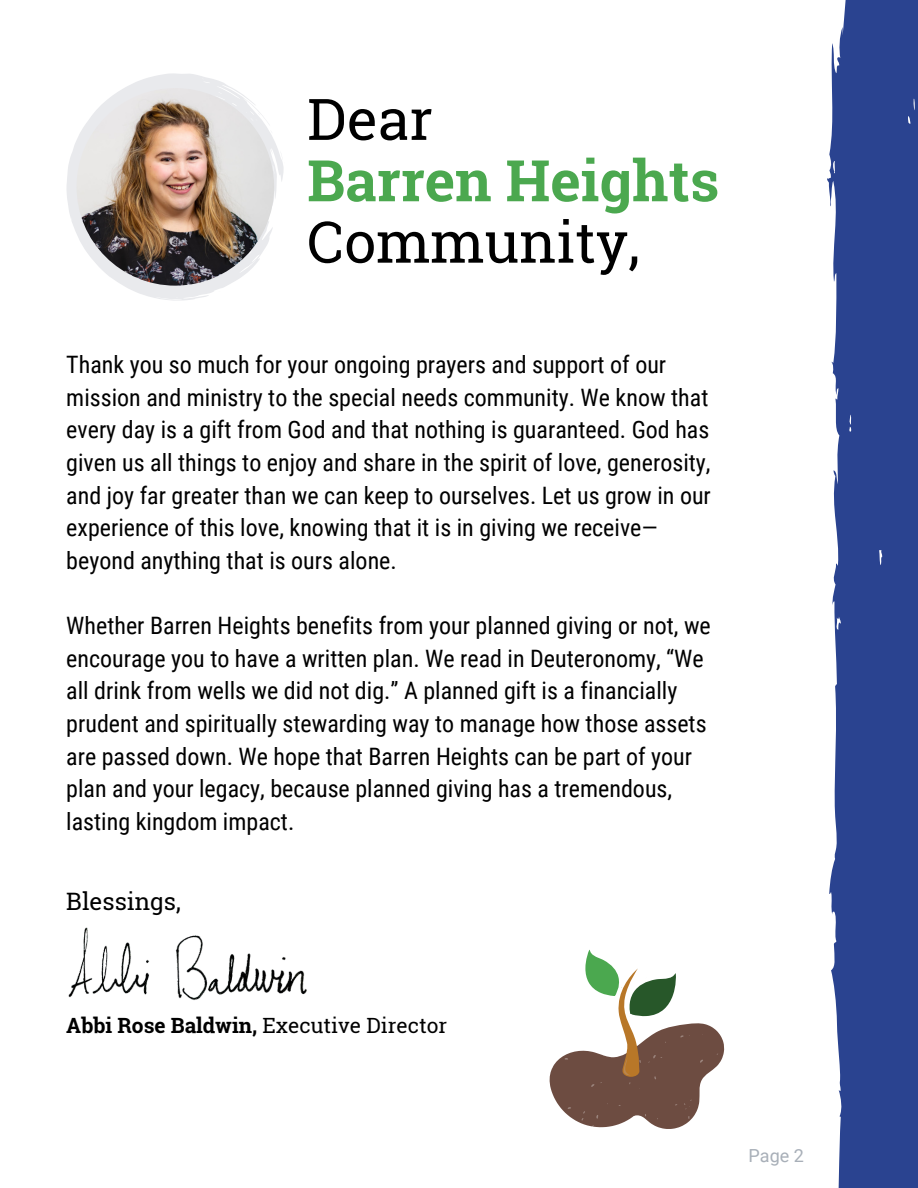
<style>
.page{position:relative;width:918px;height:1188px;background:#fff}
.page>*{position:absolute;margin:0;border:0;box-sizing:border-box;transform-origin:0 0}
.t1{font:57.3px "Roboto Slab";color:#000}
.t2{font:700 57.3px "Roboto Slab";color:#4ba84f}
.t3{font:24px/32.7px "Roboto Condensed";color:#000}
.t4{font:24px "Roboto Slab";color:#000}
.t5{font:21px "Roboto Slab";color:#000}
.t6{font:18px "Roboto";color:#a8afb8}
.s1{font-weight:700}
</style>
<div class="page">
<svg style="left:66px;top:73px;width:218px;height:228px"></svg>
<svg style="left:270px;top:130px;width:3px;height:4px"></svg>
<svg style="left:280px;top:150px;width:4px;height:13px"></svg>
<svg style="left:258px;top:112px;width:7px;height:4px"></svg>
<img style="left:77px;top:88px;width:197px;height:198px;border-radius:50%">
<svg style="left:827px;top:0;width:91px;height:1188px;background:#3e559a"></svg>
<svg style="left:549px;top:949px;width:176px;height:180px"></svg>
<img style="left:68px;top:927px;width:239px;height:73px">
<p class="t1" style="left:307px;top:80px;width:127px">Dear</p>
<p class="t2" style="left:307px;top:141px;width:414px">Barren Heights</p>
<p class="t1" style="left:307px;top:203px;width:334px">Community,</p>
<p class="t3" style="left:66px;top:349px;width:646px">Thank you so much for your ongoing prayers and support of our mission and ministry to the special needs community. We know that every day is a gift from God and that nothing is guaranteed. God has given us all things to enjoy and share in the spirit of love, generosity, and joy far greater than we can keep to ourselves. Let us grow in our experience of this love, knowing that it is in giving we receive— beyond anything that is ours alone.</p>
<p class="t3" style="left:66px;top:610px;width:646px">Whether Barren Heights benefits from your planned giving or not, we encourage you to have a written plan. We read in Deuteronomy, “We all drink from wells we did not dig.” A planned gift is a financially prudent and spiritually stewarding way to manage how those assets are passed down. We hope that Barren Heights can be part of your plan and your legacy, because planned giving has a tremendous, lasting kingdom impact.</p>
<p class="t4" style="left:66px;top:885px;width:116px">Blessings,</p>
<p class="t5" style="left:66px;top:1011px;width:382px"><span class="s1">Abbi Rose Baldwin,</span> Executive Director</p>
<p class="t6" style="left:749px;top:1145px;width:57px">Page 2</p>
</div>
